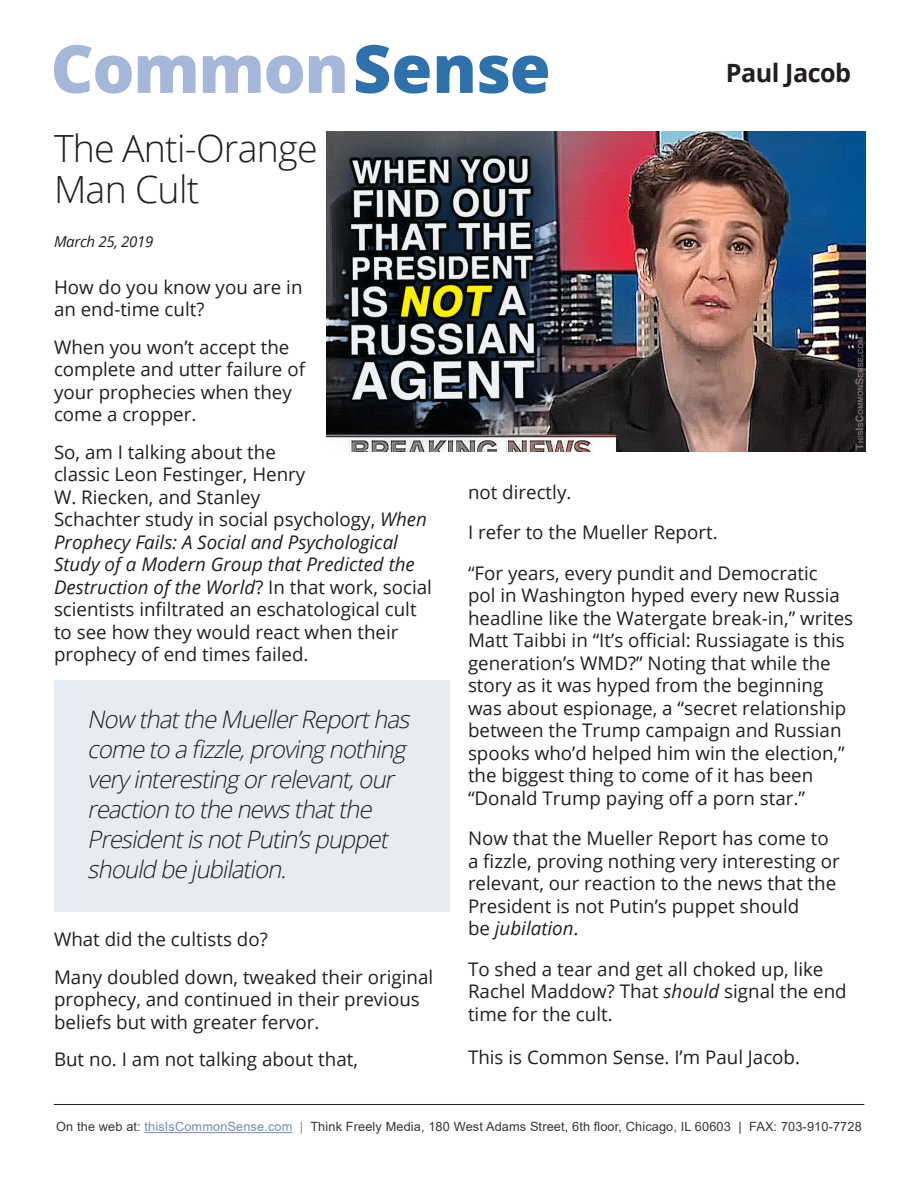
<style>
.page{position:relative;width:918px;height:1188px;background:#fff}
.page>*{position:absolute;margin:0;border:0;box-sizing:border-box;transform-origin:0 0}
.t1{font:800 66.45px "Open Sans";letter-spacing:-.02em;color:#a6b8d9}
.t2{font:300 37.5px/41.4px "Open Sans";letter-spacing:-.02em;color:#231f20}
.t3{font:700 25.2px "Open Sans";letter-spacing:-.02em;color:#231f20}
.t4{font:italic 300 24px/30px "Open Sans";color:#231f20}
.t5{font:18.75px/22.5px "Open Sans";color:#231f20}
.t6{font:italic 15px "Open Sans";letter-spacing:-.02em;color:#231f20}
.t7{font:12.75px "Arial";letter-spacing:.01em;color:#3b3532}
.s1{color:#2f71ab}
.s2{font-style:italic}
.s3{color:#738cbd}
.s4{color:#808285}
</style>
<div class="page">
<hr style="left:145px;top:1132px;width:148px;height:1px;background:#738cbd">
<img style="left:327px;top:132px;width:539px;height:319px">
<hr style="left:54px;top:1104px;width:810px;height:1px;background:#231f20">
<div style="left:54px;top:680px;width:396px;height:231px;background:#e7ebf4"></div>
<p class="t1" style="left:51px;top:18px;width:502px">Common<span class="s1">Sense</span></p>
<p class="t3" style="left:726px;top:55px;width:127px">Paul Jacob</p>
<p class="t2" style="left:54px;top:126px;width:265px">The Anti-Orange<br>Man Cult</p>
<p class="t6" style="left:54px;top:231px;width:101px">March 25, 2019</p>
<p class="t5" style="left:54px;top:275px;width:250px">How do you know you are in an end-time cult?</p>
<p class="t5" style="left:54px;top:335px;width:253px">When you won’t accept the complete and utter failure of your prophecies when they come a cropper.</p>
<p class="t5" style="left:54px;top:440px;width:379px">So, am I talking about the<br>classic Leon Festinger, Henry<br>W. Riecken, and Stanley<br>Schachter study in social psychology, <span class="s2">When Prophecy Fails: A Social and Psychological Study of a Modern Group that Predicted the Destruction of the World</span>? In that work, social scientists infiltrated an eschatological cult to see how they would react when their prophecy of end times failed.</p>
<p class="t4" style="left:87px;top:704px;width:330px">Now thattheMuellerReporthas cometoafizzle,provingnothing very interestingorrelevant,our reaction tothenewsthatthe<br>PresidentisnotPutin’spuppet should bejubilation.</p>
<p class="t5" style="left:54px;top:928px;width:215px">What did the cultists do?</p>
<p class="t5" style="left:54px;top:965px;width:381px">Many doubled down, tweaked their original prophecy, and continued in their previous beliefs but with greater fervor.</p>
<p class="t5" style="left:54px;top:1048px;width:306px">But no. I am not talking about that,</p>
<p class="t5" style="left:468px;top:480px;width:105px">not directly.</p>
<p class="t5" style="left:468px;top:521px;width:251px">I refer to the Mueller Report.</p>
<p class="t5" style="left:468px;top:561px;width:387px">“For years, every pundit and Democratic<br>pol in Washington hyped every new Russia headline like the Watergate break-in,” writes Matt Taibbi in “It’s official: Russiagate is this generation’s WMD?” Noting that while the story as it was hyped from the beginning was about espionage, a “secret relationship between the Trump campaign and Russian spooks who’d helped him win the election,” the biggest thing to come of it has been “Donald Trump paying off a porn star.”</p>
<p class="t5" style="left:468px;top:827px;width:373px">Now that the Mueller Report has come to a fizzle, proving nothing very interesting or relevant, our reaction to the news that the President is not Putin’s puppet should<br>be <span class="s2">jubilation</span>.</p>
<p class="t5" style="left:468px;top:957px;width:380px">To shed a tear and get all choked up, like<br>Rachel Maddow? That <span class="s2">should</span> signal the end time for the cult.</p>
<p class="t5" style="left:468px;top:1046px;width:334px">This is Common Sense. I’m Paul Jacob.</p>
<p class="t7" style="left:56px;top:1118px;width:807px">On the web at: <span class="s3">thisIsCommonSense.com</span> <span class="s4">|</span> Think Freely Media, 180 West Adams Street, 6th floor, Chicago, IL 60603 | FAX: 703-910-7728</p>
</div>
